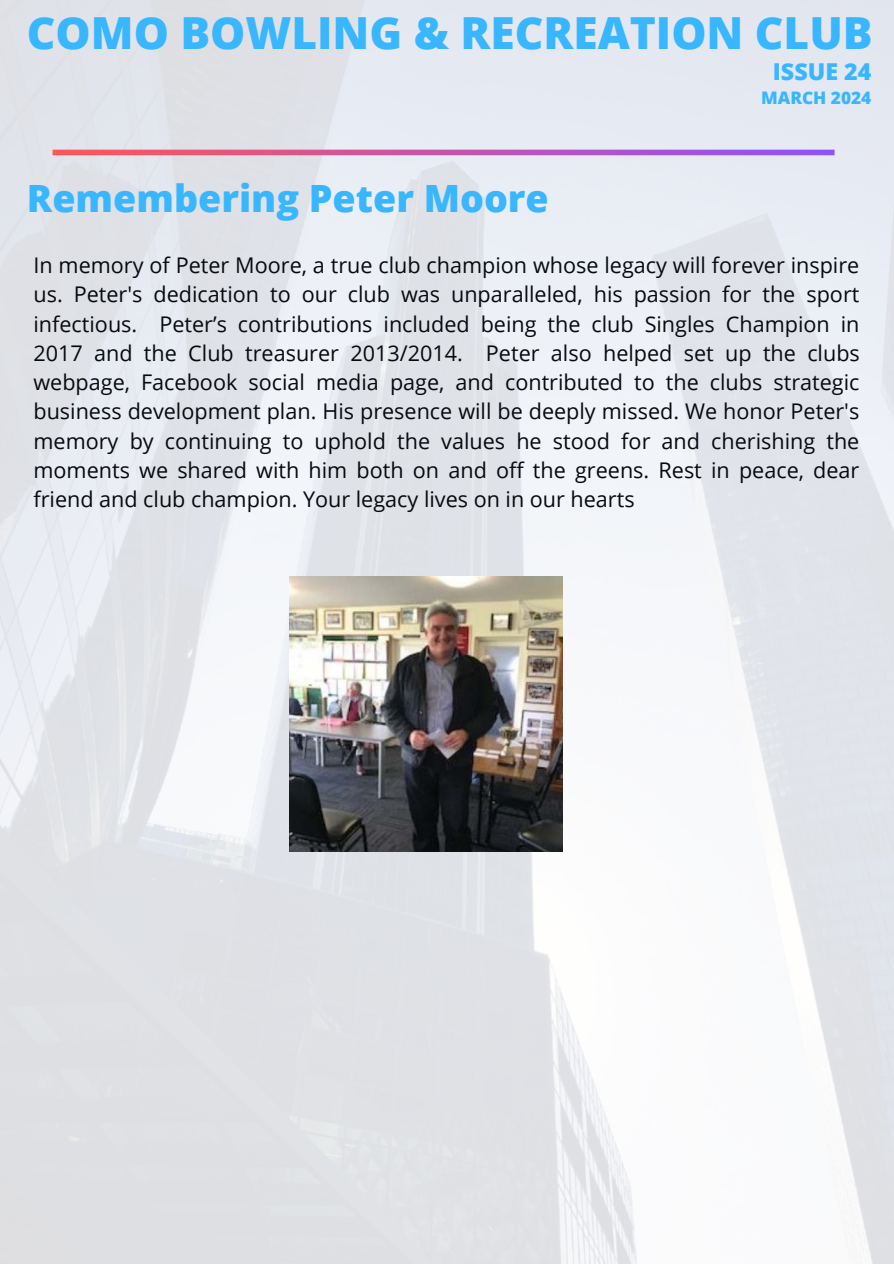
<style>
.page{position:relative;width:894px;height:1264px;background:#fff}
.page>*{position:absolute;margin:0;border:0;box-sizing:border-box;transform-origin:0 0}
.t1{font:800 44.25px "Open Sans";color:#38b6ff}
.t2{font:800 37.5px "Open Sans";color:#38b6ff}
.t3{font:800 23.25px "Open Sans";color:#38b6ff}
.t4{font:21.6px/29.2px "Open Sans";color:#070a0e;text-align:justify}
.t5{font:800 17.25px "Open Sans";color:#38b6ff}
</style>
<div class="page">
<img style="left:0;top:0;width:893px;height:1263px">
<svg style="left:52px;top:150px;width:782px;height:5px;background:#c654aa"></svg>
<img style="left:290px;top:576px;width:272px;height:275px">
<h1 class="t1" style="left:27px;top:1px;width:847px">COMO BOWLING &amp; RECREATION CLUB</h1>
<h4 class="t3" style="left:772px;top:55px;width:100px">ISSUE 24</h4>
<h2 class="t5" style="left:761px;top:86px;width:112px">MARCH 2024</h2>
<h3 class="t2" style="left:27px;top:171px;width:523px">Remembering Peter Moore</h3>
<p class="t4" style="left:33px;top:250px;width:827px">In memory of Peter Moore, a true club champion whose legacy will forever inspire us. Peter's dedication to our club was unparalleled, his passion for the sport infectious. Peter’s contributions included being the club Singles Champion in 2017 and the Club treasurer 2013/2014. Peter also helped set up the clubs webpage, Facebook social media page, and contributed to the clubs strategic business development plan. His presence will be deeply missed. We honor Peter's memory by continuing to uphold the values he stood for and cherishing the moments we shared with him both on and off the greens. Rest in peace, dear friend and club champion. Your legacy lives on in our hearts</p>
</div>
